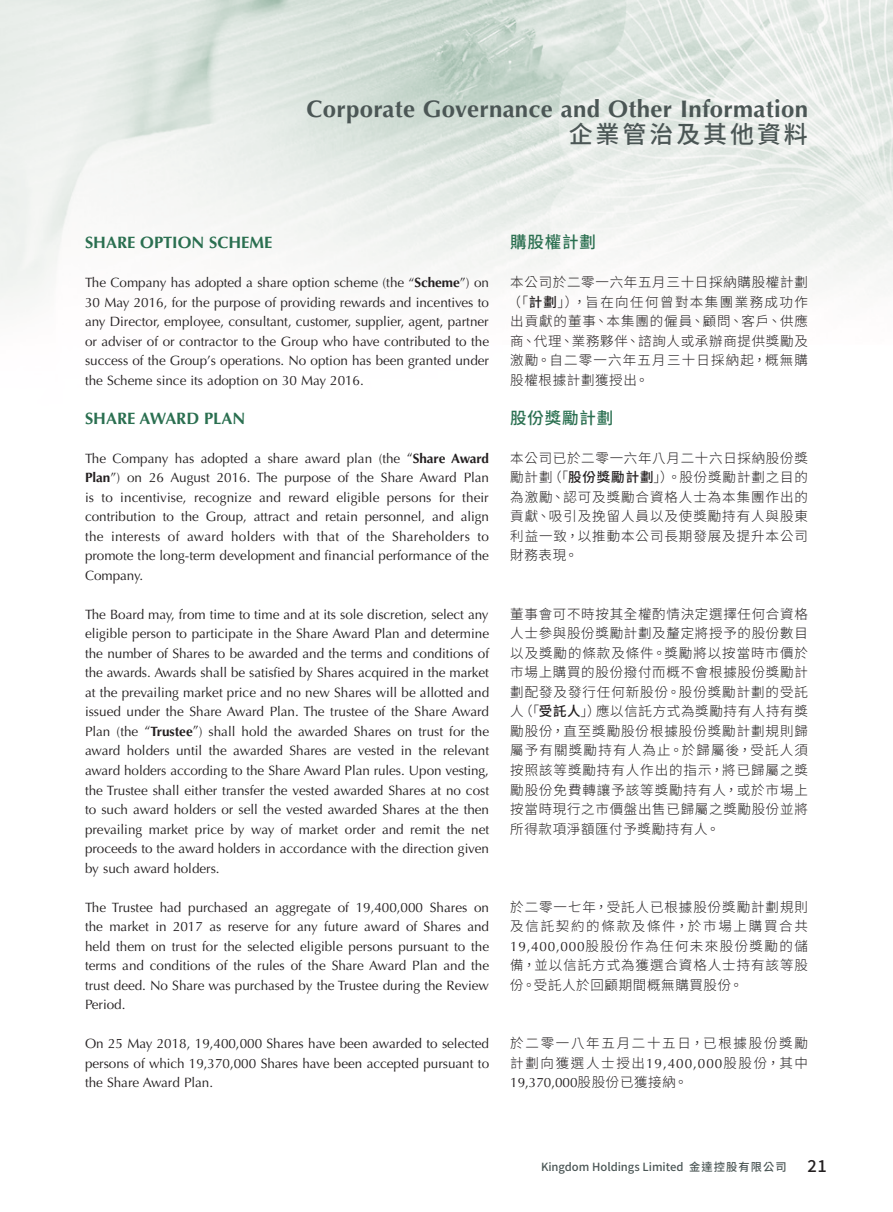
<style>
.page{position:relative;width:893px;height:1212px;background:#fff}
.page>*{position:absolute;margin:0;border:0;box-sizing:border-box;transform-origin:0 0}
.t1{font:700 24px "Optima LT Std";letter-spacing:.015em;color:#4b5655}
.t2{font:500 24px "Source Han Sans TC";letter-spacing:.12em;color:#4b5655}
.Heading_1{font:700 16.5px "Optima LT Std";color:#2a6f50}
.C_Heading_1{font:500 16.5px "Source Han Sans TC";letter-spacing:.05em;color:#2a6f50}
.Body_Text{font:13.5px/19.5px "Optima LT Std";color:#231f20;text-align:justify}
.C_Body_Text{font:300 13.5px/19.5px "Source Han Sans TC";letter-spacing:.07em;color:#231f20;text-align:justify}
.t3{font:500 11.25px "Source Han Sans TC";color:#4b5655}
.s1{font-weight:700}
.s2{font-weight:500}
.s3{font-family:"Optima LT Std";font-weight:400}
</style>
<div class="page">
<img style="left:0;top:0;width:893px;height:302px">
<h1 class="t1" style="left:306px;top:95px;width:503px">Corporate Governance and Other Information</h1>
<h1 class="t2" style="left:569px;top:121px;width:241px">企業管治及其他資料</h1>
<p class="Heading_1" style="left:85px;top:233px;width:189px">SHARE OPTION SCHEME</p>
<p class="Body_Text" style="left:85px;top:273px;width:406px">The Company has adopted a share option scheme (the “<span class="s1">Scheme</span>”) on 30 May 2016, for the purpose of providing rewards and incentives to any Director, employee, consultant, customer, supplier, agent, partner or adviser of or contractor to the Group who have contributed to the success of the Group’s operations. No option has been granted under the Scheme since its adoption on 30 May 2016.</p>
<p class="Heading_1" style="left:85px;top:409px;width:162px">SHARE AWARD PLAN</p>
<p class="Body_Text" style="left:85px;top:449px;width:406px">The Company has adopted a share award plan (the “<span class="s1">Share Award Plan</span>”) on 26 August 2016. The purpose of the Share Award Plan is to incentivise, recognize and reward eligible persons for their contribution to the Group, attract and retain personnel, and align the interests of award holders with that of the Shareholders to promote the long-term development and financial performance of the Company.</p>
<p class="Body_Text" style="left:85px;top:605px;width:406px">The Board may, from time to time and at its sole discretion, select any eligible person to participate in the Share Award Plan and determine the number of Shares to be awarded and the terms and conditions of the awards. Awards shall be satisfied by Shares acquired in the market at the prevailing market price and no new Shares will be allotted and issued under the Share Award Plan. The trustee of the Share Award Plan (the “<span class="s1">Trustee</span>”) shall hold the awarded Shares on trust for the award holders until the awarded Shares are vested in the relevant award holders according to the Share Award Plan rules. Upon vesting, the Trustee shall either transfer the vested awarded Shares at no cost to such award holders or sell the vested awarded Shares at the then prevailing market price by way of market order and remit the net proceeds to the award holders in accordance with the direction given by such award holders.</p>
<p class="Body_Text" style="left:85px;top:897px;width:406px">The Trustee had purchased an aggregate of 19,400,000 Shares on the market in 2017 as reserve for any future award of Shares and held them on trust for the selected eligible persons pursuant to the terms and conditions of the rules of the Share Award Plan and the trust deed. No Share was purchased by the Trustee during the Review Period.</p>
<p class="Body_Text" style="left:85px;top:1034px;width:406px">On 25 May 2018, 19,400,000 Shares have been awarded to selected persons of which 19,370,000 Shares have been accepted pursuant to the Share Award Plan.</p>
<p class="C_Heading_1" style="left:510px;top:233px;width:87px">購股權計劃</p>
<p class="C_Body_Text" style="left:507px;top:273px;width:302px">本公司於二零一六年五月三十日採納購股權計劃（「<span class="s2">計劃</span>」），旨在向任何曾對本集團業務成功作出貢獻的董事、本集團的僱員、顧問、客戶、供應商、代理、業務夥伴、諮詢人或承辦商提供獎勵及激勵。自二零一六年五月三十日採納起，概無購股權根據計劃獲授出。</p>
<p class="C_Heading_1" style="left:510px;top:409px;width:104px">股份獎勵計劃</p>
<p class="C_Body_Text" style="left:510px;top:448px;width:299px">本公司已於二零一六年八月二十六日採納股份獎勵計劃（「<span class="s2">股份獎勵計劃</span>」）。股份獎勵計劃之目的為激勵、認可及獎勵合資格人士為本集團作出的貢獻、吸引及挽留人員以及使獎勵持有人與股東利益一致，以推動本公司長期發展及提升本公司財務表現。</p>
<p class="C_Body_Text" style="left:510px;top:604px;width:299px">董事會可不時按其全權酌情決定選擇任何合資格人士參與股份獎勵計劃及釐定將授予的股份數目以及獎勵的條款及條件。獎勵將以按當時市價於市場上購買的股份撥付而概不會根據股份獎勵計劃配發及發行任何新股份。股份獎勵計劃的受託人（「<span class="s2">受託人</span>」）應以信託方式為獎勵持有人持有獎勵股份，直至獎勵股份根據股份獎勵計劃規則歸屬予有關獎勵持有人為止。於歸屬後，受託人須按照該等獎勵持有人作出的指示，將已歸屬之獎勵股份免費轉讓予該等獎勵持有人，或於市場上按當時現行之市價盤出售已歸屬之獎勵股份並將所得款項淨額匯付予獎勵持有人。</p>
<p class="C_Body_Text" style="left:510px;top:897px;width:299px">於二零一七年，受託人已根據股份獎勵計劃規則及信託契約的條款及條件，於市場上購買合共<span class="s3">19,400,000</span>股股份作為任何未來股份獎勵的儲備，並以信託方式為獲選合資格人士持有該等股份。受託人於回顧期間概無購買股份。</p>
<p class="C_Body_Text" style="left:510px;top:1033px;width:299px">於二零一八年五月二十五日，已根據股份獎勵計劃向獲選人士授出<span class="s3">19,400,000</span>股股份，其中<span class="s3">19,370,000</span>股股份已獲接納。</p>
<p class="t3" style="left:541px;top:1160px;width:247px">Kingdom Holdings Limited 金達控股有限公司</p>
</div>
